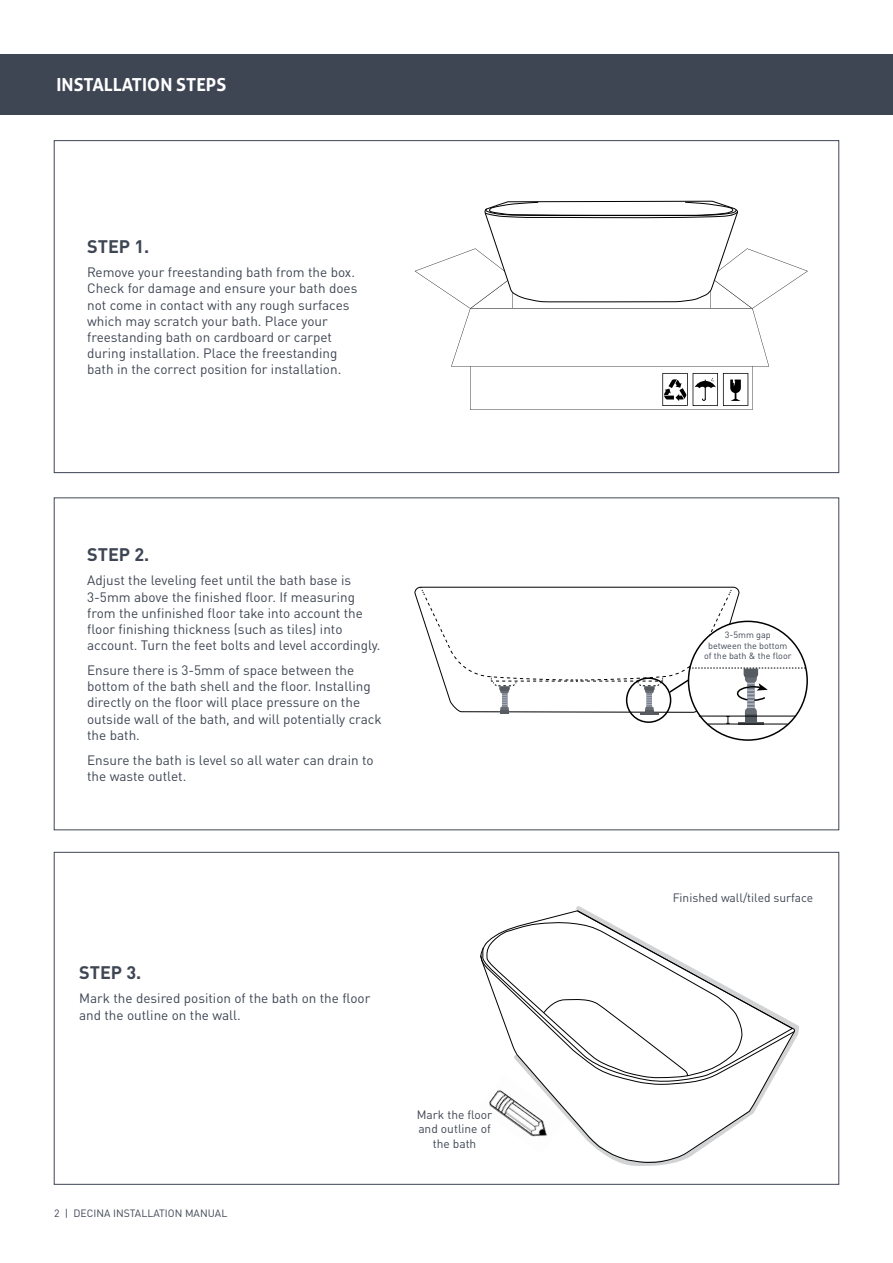
<style>
.page{position:relative;width:893px;height:1263px;background:#fff}
.page>*{position:absolute;margin:0;border:0;box-sizing:border-box;transform-origin:0 0}
.t1{font:700 18px "DIN Pro";color:#3e4553}
.t2{font:700 18px "Aller";color:#fff}
.t3{font:13.5px/16.2px "DIN Pro";color:#3e4553}
.t4{font:12px/14.4px "DIN Pro";color:#3e4553;text-align:center}
.t5{font:10.5px "DIN Pro";color:#3e4553}
.t6{font:9px/10.8px "DIN Pro";color:#3e4553;text-align:center}
</style>
<div class="page">
<div style="left:0;top:54px;width:893px;height:61px;background:#3e4553"></div>
<hr style="left:708px;top:724px;width:80px;height:1px;background:#000">
<svg style="left:414px;top:587px;width:391px;height:137px"></svg>
<svg style="left:415px;top:200px;width:393px;height:210px"></svg>
<svg style="left:489px;top:1085px;width:281px;height:78px"></svg>
<svg style="left:532px;top:910px;width:76px;height:12px"></svg>
<svg style="left:480px;top:922px;width:315px;height:163px"></svg>
<h1 class="t2" style="left:56px;top:73px;width:171px">INSTALLATION STEPS</h1>
<h1 class="t1" style="left:87px;top:231px;width:64px">STEP 1.</h1>
<p class="t3" style="left:87px;top:263px;width:272px">Remove your freestanding bath from the box.<br>Check for damage and ensure your bath does not come in contact with any rough surfaces which may scratch your bath. Place your freestanding bath on cardboard or carpet during installation. Place the freestanding bath in the correct position for installation.</p>
<h1 class="t1" style="left:87px;top:539px;width:64px">STEP 2.</h1>
<p class="t3" style="left:87px;top:571px;width:295px">Adjust the leveling feet until the bath base is 3-5mm above the finished floor. If measuring from the unfinished floor take into account the floor finishing thickness (such as tiles) into account. Turn the feet bolts and level accordingly.</p>
<p class="t3" style="left:87px;top:661px;width:296px">Ensure there is 3-5mm of space between the bottom of the bath shell and the floor. Installing directly on the floor will place pressure on the outside wall of the bath, and will potentially crack the bath.</p>
<p class="t3" style="left:87px;top:750px;width:288px">Ensure the bath is level so all water can drain to the waste outlet.</p>
<h1 class="t1" style="left:79px;top:957px;width:64px">STEP 3.</h1>
<p class="t3" style="left:79px;top:989px;width:293px">Mark the desired position of the bath on the floor and the outline on the wall.</p>
<p class="t5" style="left:54px;top:1205px;width:175px">2 | DECINA INSTALLATION MANUAL</p>
<p class="t4" style="left:417px;top:1106px;width:77px">Mark the floor and outline of the bath</p>
<p class="t6" style="left:704px;top:628px;width:89px">3-5mm gap<br>between the bottom of the bath &amp; the floor</p>
<p class="t4" style="left:673px;top:889px;width:142px">Finished wall/tiled surface</p>
</div>
